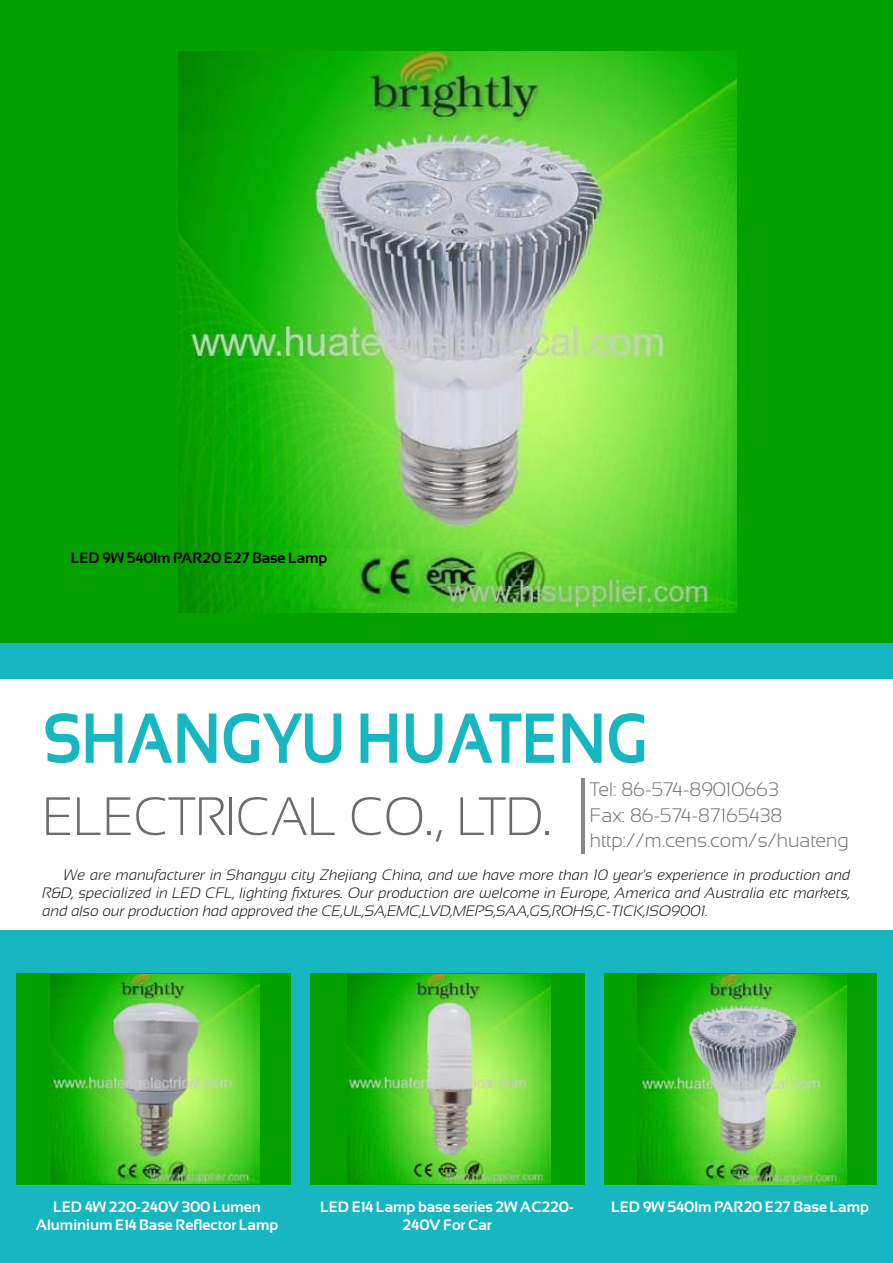
<style>
.page{position:relative;width:893px;height:1263px;background:#fff}
.page>*{position:absolute;margin:0;border:0;box-sizing:border-box;transform-origin:0 0}
.t1{font:700 70.5px "Sansation";color:#17b6c0;scale:.86 1}
.t2{font:300 54px "Sansation";color:#6d6c6c;scale:.95 1}
.t3{font:300 19.5px/25.5px "Sansation";color:#6d6c6c}
.t4{font:italic 300 15px/18px "Sansation";color:#000;text-align:justify}
.t5{font:700 15px/17.2px "Sansation";color:#fff;text-align:center}
.t6{font:700 15px "Sansation";letter-spacing:-.005em;color:#000}
</style>
<div class="page">
<div style="left:0;top:0;width:893px;height:653px;background:#04a000"></div>
<div style="left:0;top:643px;width:893px;height:620px;background:#17b6c0"></div>
<div style="left:0;top:679px;width:893px;height:251px;background:#fff"></div>
<div style="left:17px;top:973px;width:274px;height:212px;background:#04a000"></div>
<div style="left:310px;top:973px;width:274px;height:212px;background:#04a000"></div>
<div style="left:604px;top:973px;width:272px;height:212px;background:#04a000"></div>
<hr style="left:581px;top:778px;width:4px;height:76px;background:#86888a">
<img style="left:178px;top:52px;width:558px;height:560px">
<img style="left:638px;top:974px;width:209px;height:210px">
<img style="left:51px;top:974px;width:209px;height:209px">
<img style="left:347px;top:974px;width:204px;height:210px">
<p class="t6" style="left:71px;top:550px;width:258px">LED 9W 540lm PAR20 E27 Base Lamp</p>
<h1 class="t1" style="left:43px;top:699px;width:705px">SHANGYU HUATENG</h1>
<h2 class="t2" style="left:43px;top:787px;width:537px">ELECTRICAL CO., LTD.</h2>
<h3 class="t3" style="left:590px;top:777px;width:261px">Tel: 86-574-89010663<br>Fax: 86-574-87165438 http://m.cens.com/s/huateng</h3>
<p class="t4" style="left:43px;top:865px;width:809px;text-indent:21px">We are manufacturer in Shangyu city Zhejiang China, and we have more than 10 year's experience in production and R&amp;D, specialized in LED CFL, lighting fixtures. Our production are welcome in Europe, America and Australia etc markets, and also our production had approved the CE,UL,SA,EMC,LVD,MEPS,SAA,GS,ROHS,C-TICK,ISO9001.</p>
<p class="t5" style="left:36px;top:1198px;width:244px">LED 4W 220-240V 300 Lumen<br>Aluminium E14 Base Reflector Lamp</p>
<p class="t5" style="left:320px;top:1198px;width:255px">LED E14 Lamp base series 2W AC220-<br>240V For Car</p>
<p class="t5" style="left:611px;top:1198px;width:259px">LED 9W 540lm PAR20 E27 Base Lamp</p>
</div>
